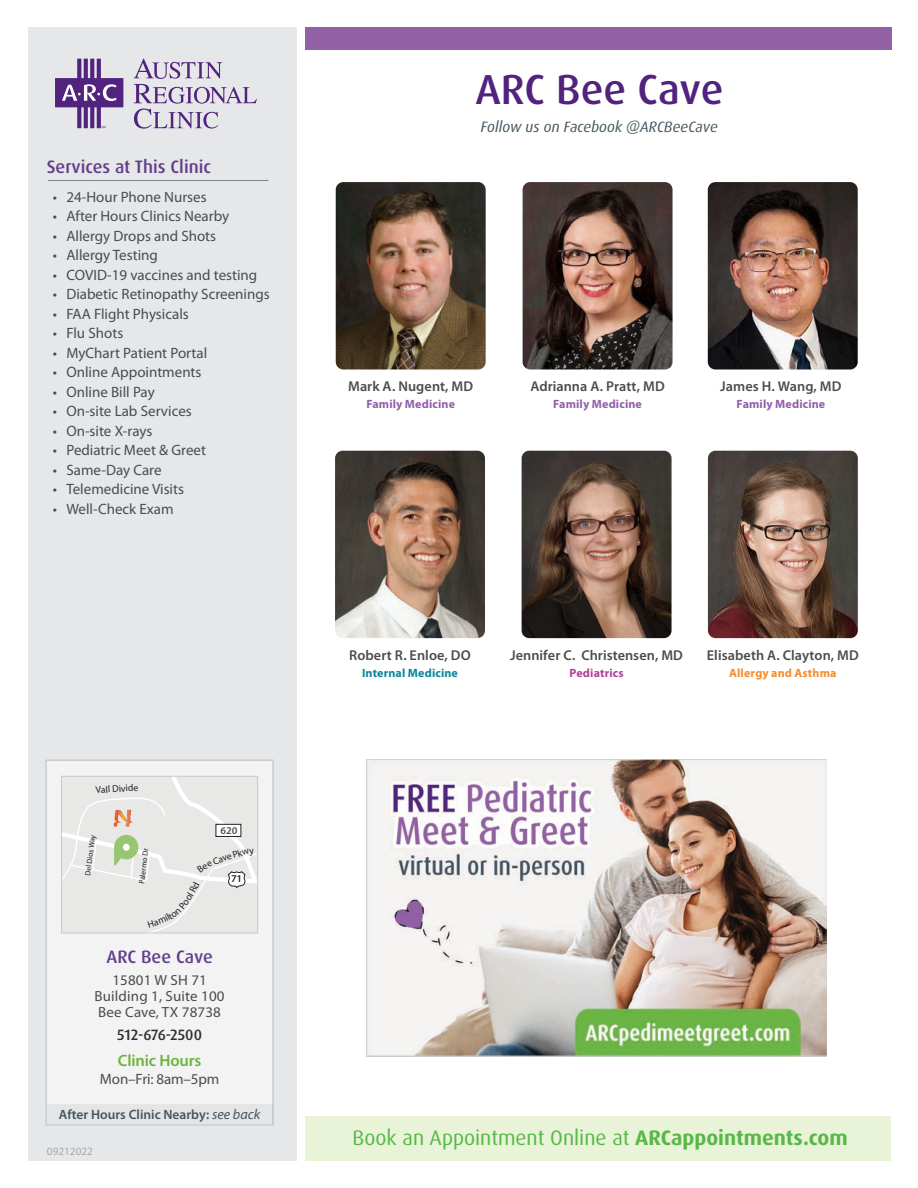
<style>
.page{position:relative;width:918px;height:1188px;background:#fff}
.page>*{position:absolute;margin:0;border:0;box-sizing:border-box;transform-origin:0 0}
.Doctor_s_Name{font:500 42px "Dax Pro";color:#52227f}
.t1{font:21px "Dax Pro";color:#58b847}
.Sub_header{font:500 18px "Dax Pro";color:#633e8b}
.Clinic_Name{font:500 18px "Dax Pro";color:#633e8b}
.address{font:600 16.5px "Myriad Pro";letter-spacing:-.01em;color:#6cb43f}
.address-2{font:15px "Myriad Pro";color:#4b4c4d}
.Clinic_Name-2{font:italic 15px "Dax Pro";color:#45555f}
.Phone_Number{font:500 15px "Dax Pro";color:#312f30}
.Address{font:14.7px/15.8px "Myriad Pro";letter-spacing:.01em;color:#4b4c4d;text-align:center}
.Doctor_Name{font:600 14.25px "Myriad Pro";letter-spacing:.005em;color:#4b4c4d}
.Doctor_Name-2{font:600 13.5px "Myriad Pro";color:#45555f}
.Doctor_Name-3{font:700 12px "Myriad Pro";letter-spacing:.01em;color:#9260a7}
.Doctor_Name-4{font:700 12px "Myriad Pro";letter-spacing:.015em;color:#f68c2c}
.Doctor_Name-5{font:700 12px "Myriad Pro";letter-spacing:.01em;color:#0f849b}
.Doctor_Name-6{font:700 12px "Myriad Pro";letter-spacing:.01em;color:#b13f97}
.t2{font:11.25px "Myriad Pro";color:#a8a9ad}
.t3{font:600 10.35px "Myriad Pro";color:#4b4c4d}
.t4{font:600 10.35px "Myriad Pro";color:#231f20}
.t5{font:9.75px "Myriad Pro";color:#231f20}
.t6{font:7.65px "Myriad Pro";color:#231f20}
.s1{font-weight:400;font-style:italic;font-size:14.25px}
.s2{font-weight:700}
</style>
<div class="page">
<div style="left:305px;top:1116px;width:586px;height:45px;background:#e9f3d7"></div>
<div style="left:28px;top:27px;width:268px;height:1134px;background:#e6e7e9"></div>
<svg style="left:134px;top:59px;width:123px;height:70px"></svg>
<svg style="left:55px;top:59px;width:68px;height:69px"></svg>
<div style="left:305px;top:27px;width:587px;height:23px;background:#9361a6"></div>
<hr style="left:48px;top:180px;width:220px;height:1px;background:#808285">
<div style="left:45px;top:759px;width:229px;height:367px;background:linear-gradient(to right,#f1f1f2,#f2f2f3);border:2px solid #afb6ba"></div>
<img style="left:367px;top:759px;width:459px;height:298px">
<img style="left:708px;top:451px;width:150px;height:187px">
<img style="left:522px;top:451px;width:150px;height:187px">
<img style="left:708px;top:182px;width:150px;height:188px">
<img style="left:336px;top:182px;width:150px;height:188px">
<img style="left:523px;top:182px;width:150px;height:188px">
<img style="left:335px;top:451px;width:150px;height:187px">
<svg style="left:62px;top:776px;width:196px;height:157px"></svg>
<p class="Sub_header" style="left:47px;top:155px;width:166px">Services at This Clinic</p>
<p class="address-2" style="left:53px;top:187px;width:155px">• 24-Hour Phone Nurses</p>
<p class="address-2" style="left:53px;top:207px;width:178px">• After Hours Clinics Nearby</p>
<p class="address-2" style="left:53px;top:226px;width:165px">• Allergy Drops and Shots</p>
<p class="address-2" style="left:53px;top:246px;width:107px">• Allergy Testing</p>
<p class="address-2" style="left:53px;top:265px;width:206px">• COVID-19 vaccines and testing</p>
<p class="address-2" style="left:53px;top:285px;width:218px">• Diabetic Retinopathy Screenings</p>
<p class="address-2" style="left:53px;top:304px;width:137px">• FAA Flight Physicals</p>
<p class="address-2" style="left:53px;top:324px;width:72px">• Flu Shots</p>
<p class="address-2" style="left:53px;top:343px;width:156px">• MyChart Patient Portal</p>
<p class="address-2" style="left:53px;top:363px;width:150px">• Online Appointments</p>
<p class="address-2" style="left:53px;top:382px;width:103px">• Online Bill Pay</p>
<p class="address-2" style="left:53px;top:402px;width:140px">• On-site Lab Services</p>
<p class="address-2" style="left:53px;top:421px;width:101px">• On-site X-rays</p>
<p class="address-2" style="left:53px;top:441px;width:155px">• Pediatric Meet &amp; Greet</p>
<p class="address-2" style="left:53px;top:460px;width:110px">• Same-Day Care</p>
<p class="address-2" style="left:53px;top:480px;width:133px">• Telemedicine Visits</p>
<p class="address-2" style="left:53px;top:499px;width:122px">• Well-Check Exam</p>
<p class="t6" style="left:83px;top:875px;width:43px;rotate:-83deg">Del Dios Way</p>
<p class="t5" style="left:134px;top:782px;width:6px">e</p>
<p class="t6" style="left:137px;top:883px;width:37px;rotate:-83deg">Palermo Dr</p>
<p class="t3" style="left:221px;top:824px;width:19px">620</p>
<p class="t4" style="left:231px;top:872px;width:13px">71</p>
<p class="Clinic_Name" style="left:106px;top:945px;width:108px">ARC Bee Cave</p>
<p class="Address" style="left:95px;top:972px;width:132px">15801 W SH 71<br>Building 1, Suite 100<br>Bee Cave, TX 78738</p>
<p class="Phone_Number" style="left:117px;top:1025px;width:86px">512-676-2500</p>
<p class="address" style="left:118px;top:1050px;width:85px">Clinic Hours</p>
<p class="address-2" style="left:100px;top:1070px;width:121px">Mon–Fri: 8am–5pm</p>
<p class="Doctor_Name-2" style="left:59px;top:1106px;width:203px">After Hours Clinic Nearby: <span class="s1">see back</span></p>
<p class="t2" style="left:47px;top:1145px;width:48px">09212022</p>
<p class="Doctor_s_Name" style="left:475px;top:63px;width:250px">ARC Bee Cave</p>
<p class="Clinic_Name-2" style="left:481px;top:118px;width:239px">Follow us on Facebook @ARCBeeCave</p>
<p class="Doctor_Name" style="left:348px;top:377px;width:127px">Mark A. Nugent, MD</p>
<p class="Doctor_Name-3" style="left:366px;top:396px;width:90px">Family Medicine</p>
<p class="Doctor_Name" style="left:530px;top:377px;width:136px">Adrianna A. Pratt, MD</p>
<p class="Doctor_Name-3" style="left:553px;top:396px;width:90px">Family Medicine</p>
<p class="Doctor_Name" style="left:720px;top:377px;width:123px">James H. Wang, MD</p>
<p class="Doctor_Name-3" style="left:737px;top:396px;width:90px">Family Medicine</p>
<p class="Doctor_Name" style="left:349px;top:646px;width:123px">Robert R. Enloe, DO</p>
<p class="Doctor_Name-5" style="left:362px;top:665px;width:97px">Internal Medicine</p>
<p class="Doctor_Name" style="left:510px;top:646px;width:174px">Jennifer C. Christensen, MD</p>
<p class="Doctor_Name-6" style="left:569px;top:665px;width:56px">Pediatrics</p>
<p class="Doctor_Name" style="left:707px;top:646px;width:154px">Elisabeth A. Clayton, MD</p>
<p class="Doctor_Name-4" style="left:729px;top:665px;width:109px">Allergy and Asthma</p>
<h2 class="t1" style="left:353px;top:1124px;width:497px">Book an Appointment Online at <span class="s2">ARCappointments.com</span></h2>
</div>
